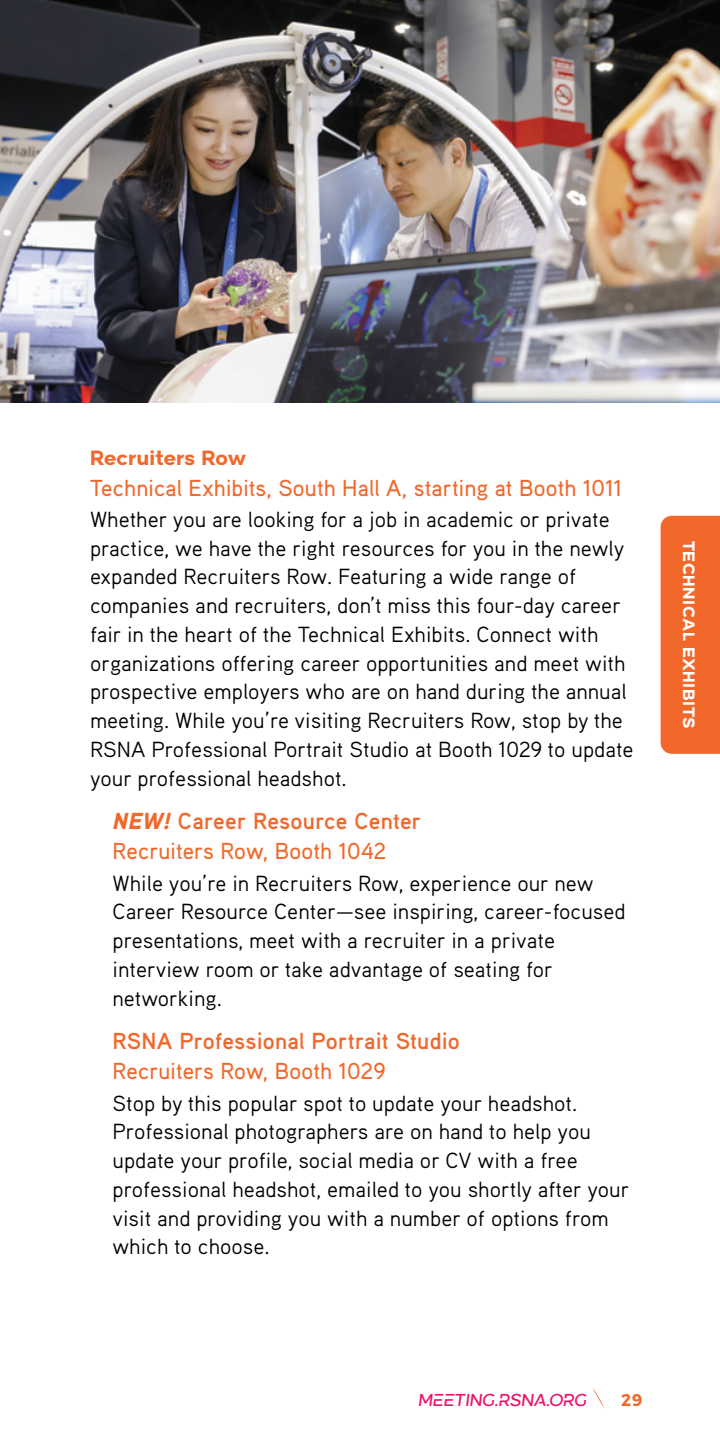
<style>
.page{position:relative;width:720px;height:1440px;background:#fff}
.page>*{position:absolute;margin:0;border:0;box-sizing:border-box;transform-origin:0 0}
.Sub_Head_1_-_Orange{font:700 25px "Romagna";color:#f2682b}
.Sub_Head_2_-_Orange_Indent_Bold{font:700 23px "Aaux Pro OT";letter-spacing:.005em;color:#f2682b}
.Sub_Head_2_-_Orange{font:500 23px "Aaux Pro OT";letter-spacing:.005em;color:#f2682b}
.Sub_Head_2_-_Orange_Indent{font:500 23px "Aaux Pro OT";color:#f2682b}
.Body_Text{font:22px/28.8px "Aaux Pro OT";color:#000}
.Body_Text_-_Indent{font:22px/28.8px "Aaux Pro OT";color:#000}
.t1{font:italic expanded 20.5px "Romagna";color:#ed0f69}
.t2{font:700 20.5px "Romagna";color:#f2682b}
.t3{font:700 20px "Romagna";letter-spacing:.03em;color:#fff}
.s1{font-weight:900;font-style:italic}
</style>
<div class="page">
<svg style="left:592px;top:1387px;width:13px;height:22px"></svg>
<div style="left:661px;top:516px;width:59px;height:238px;background:#f2682b"></div>
<img style="left:0;top:0;width:720px;height:402px">
<p class="Sub_Head_1_-_Orange" style="left:90px;top:445px;width:158px">Recruiters Row</p>
<p class="Sub_Head_2_-_Orange" style="left:90px;top:473px;width:534px">Technical Exhibits, South Hall A, starting at Booth 1011</p>
<p class="Body_Text" style="left:90px;top:504px;width:545px">Whether you are looking for a job in academic or private practice, we have the right resources for you in the newly expanded Recruiters Row. Featuring a wide range of companies and recruiters, don’t miss this four-day career fair in the heart of the Technical Exhibits. Connect with organizations offering career opportunities and meet with prospective employers who are on hand during the annual meeting. While you’re visiting Recruiters Row, stop by the RSNA Professional Portrait Studio at Booth 1029 to update your professional headshot.</p>
<p class="Sub_Head_2_-_Orange_Indent_Bold" style="left:112px;top:806px;width:310px"><span class="s1">NEW!</span> Career Resource Center</p>
<p class="Sub_Head_2_-_Orange_Indent" style="left:112px;top:837px;width:275px">Recruiters Row, Booth 1042</p>
<p class="Body_Text_-_Indent" style="left:112px;top:868px;width:515px">While you’re in Recruiters Row, experience our new Career Resource Center—see inspiring, career-focused presentations, meet with a recruiter in a private interview room or take advantage of seating for networking.</p>
<p class="Sub_Head_2_-_Orange_Indent_Bold" style="left:112px;top:1026px;width:349px">RSNA Professional Portrait Studio</p>
<p class="Sub_Head_2_-_Orange_Indent" style="left:112px;top:1057px;width:275px">Recruiters Row, Booth 1029</p>
<p class="Body_Text_-_Indent" style="left:112px;top:1088px;width:518px">Stop by this popular spot to update your headshot.<br>Professional photographers are on hand to help you update your profile, social media or CV with a free professional headshot, emailed to you shortly after your visit and providing you with a number of options from which to choose.</p>
<p class="t3" style="left:700px;top:541px;width:189px;rotate:90deg">TECHNICAL EXHIBITS</p>
<p class="t1" style="left:419px;top:1389px;width:170px">MEETING.RSNA.ORG</p>
<p class="t2" style="left:621px;top:1389px;width:23px">29</p>
</div>
